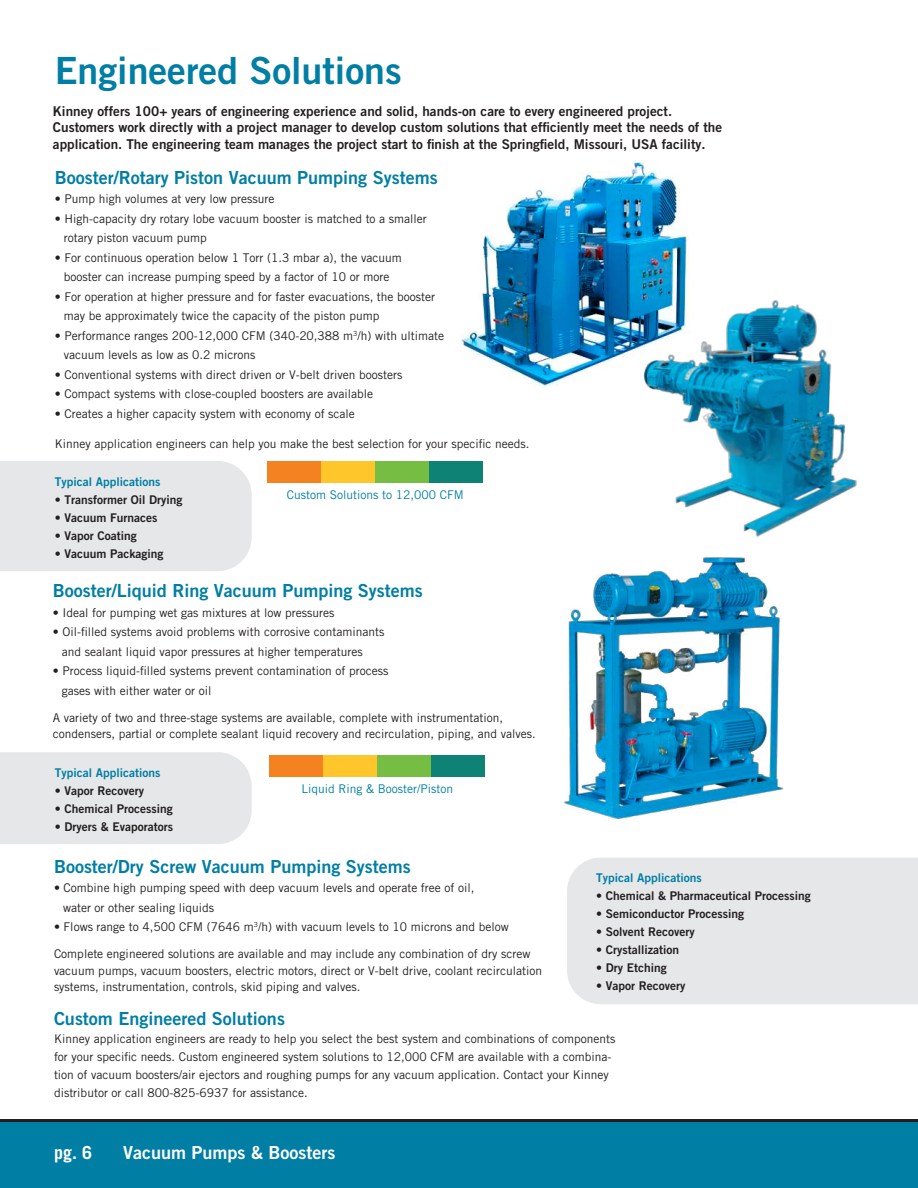
<style>
.page{position:relative;width:918px;height:1188px;background:#fff}
.page>*{position:absolute;margin:0;border:0;box-sizing:border-box;transform-origin:0 0}
.t1{font:37.5px "Trade Gothic LT Bold Two";color:#007ea4}
.t2{font:18px "Trade Gothic LT Bold Two";color:#007ea4}
.t3{font:18px "Trade Gothic LT Bold Two";color:#fff}
.t4{font:700 18px "Trade Gothic LT";color:#fff}
.t5{font:13.5px/16.5px "Trade Gothic LT Bold Two";color:#231f20}
.t6{font:12px/19.5px "Trade Gothic LT";color:#231f20}
.t7{font:12px "Trade Gothic LT Bold Two";color:#231f20}
.t8{font:12px "Trade Gothic LT Bold Two";color:#007ea4}
.t9{font:12px "Trade Gothic LT";color:#007ea4}
</style>
<div class="page">
<div style="left:0;top:1120px;width:918px;height:68px;background:#007ea4"></div>
<hr style="left:0;top:1119px;width:918px;height:3px;background:#231f20">
<img style="left:460px;top:160px;width:229px;height:225px">
<div style="left:0;top:461px;width:252px;height:110px;background:#e6e7e9"></div>
<div style="left:0;top:752px;width:252px;height:92px;background:#e6e7e9"></div>
<div style="left:567px;top:858px;width:351px;height:146px;background:#e6e7e9"></div>
<div style="left:267px;top:461px;width:54px;height:22px;background:#f58220"></div>
<div style="left:375px;top:461px;width:54px;height:22px;background:#75bd43"></div>
<div style="left:321px;top:461px;width:54px;height:22px;background:#fec62a"></div>
<div style="left:429px;top:461px;width:54px;height:22px;background:#0e8375"></div>
<div style="left:269px;top:755px;width:54px;height:22px;background:#f58220"></div>
<div style="left:377px;top:755px;width:54px;height:22px;background:#75bd43"></div>
<div style="left:323px;top:755px;width:54px;height:22px;background:#fec62a"></div>
<div style="left:431px;top:755px;width:54px;height:22px;background:#0e8375"></div>
<img style="left:632px;top:297px;width:225px;height:240px">
<img style="left:563px;top:556px;width:221px;height:263px">
<h1 class="t1" style="left:55px;top:47px;width:348px">Engineered Solutions</h1>
<p class="t5" style="left:53px;top:102px;width:671px">Kinney offers 100+ years of engineering experience and solid, hands-on care to every engineered project.<br>Customers work directly with a project manager to develop custom solutions that efficiently meet the needs of the application. The engineering team manages the project start to finish at the Springfield, Missouri, USA facility.</p>
<h2 class="t2" style="left:55px;top:166px;width:384px">Booster/Rotary Piston Vacuum Pumping Systems</h2>
<p class="t6" style="left:55px;top:189px;width:221px">• Pump high volumes at very low pressure</p>
<p class="t6" style="left:64px;top:209px;width:365px;text-indent:-9px">• High-capacity dry rotary lobe vacuum booster is matched to a smaller rotary piston vacuum pump</p>
<p class="t6" style="left:55px;top:248px;width:348px;text-align:center">• For continuous operation below 1 Torr (1.3 mbar a), the vacuum booster can increase pumping speed by a factor of 10 or more</p>
<p class="t6" style="left:64px;top:287px;width:373px;text-indent:-9px">• For operation at higher pressure and for faster evacuations, the booster may be approximately twice the capacity of the piston pump</p>
<p class="t6" style="left:64px;top:326px;width:382px;text-indent:-9px">• Performance ranges 200-12,000 CFM (340-20,388 m<sup>3</sup>/h) with ultimate vacuum levels as low as 0.2 microns</p>
<p class="t6" style="left:55px;top:365px;width:349px">• Conventional systems with direct driven or V-belt driven boosters</p>
<p class="t6" style="left:55px;top:384px;width:320px">• Compact systems with close-coupled boosters are available</p>
<p class="t6" style="left:55px;top:404px;width:302px">• Creates a higher capacity system with economy of scale</p>
<p class="t6" style="left:55px;top:434px;width:476px">Kinney application engineers can help you make the best selection for your specific needs.</p>
<p class="t8" style="left:55px;top:474px;width:107px">Typical Applications</p>
<p class="t7" style="left:55px;top:492px;width:129px">• Transformer Oil Drying</p>
<p class="t7" style="left:55px;top:510px;width:104px">• Vacuum Furnaces</p>
<p class="t7" style="left:55px;top:528px;width:83px">• Vapor Coating</p>
<p class="t7" style="left:55px;top:546px;width:110px">• Vacuum Packaging</p>
<p class="t9" style="left:287px;top:487px;width:178px">Custom Solutions to 12,000 CFM</p>
<h2 class="t2" style="left:53px;top:580px;width:372px">Booster/Liquid Ring Vacuum Pumping Systems</h2>
<p class="t6" style="left:53px;top:603px;width:283px">• Ideal for pumping wet gas mixtures at low pressures</p>
<p class="t6" style="left:62px;top:622px;width:324px;text-indent:-9px">• Oil-filled systems avoid problems with corrosive contaminants and sealant liquid vapor pressures at higher temperatures</p>
<p class="t6" style="left:62px;top:661px;width:328px;text-indent:-9px">• Process liquid-filled systems prevent contamination of process gases with either water or oil</p>
<p class="t6" style="left:53px;top:709px;width:484px;line-height:16.5px">A variety of two and three-stage systems are available, complete with instrumentation, condensers, partial or complete sealant liquid recovery and recirculation, piping, and valves.</p>
<p class="t8" style="left:55px;top:765px;width:107px">Typical Applications</p>
<p class="t7" style="left:55px;top:783px;width:91px">• Vapor Recovery</p>
<p class="t7" style="left:55px;top:801px;width:119px">• Chemical Processing</p>
<p class="t7" style="left:55px;top:819px;width:120px">• Dryers &amp; Evaporators</p>
<p class="t9" style="left:301px;top:781px;width:153px">Liquid Ring &amp; Booster/Piston</p>
<h2 class="t2" style="left:54px;top:855px;width:358px">Booster/Dry Screw Vacuum Pumping Systems</h2>
<p class="t6" style="left:63px;top:878px;width:413px;text-indent:-9px">• Combine high pumping speed with deep vacuum levels and operate free of oil, water or other sealing liquids</p>
<p class="t6" style="left:54px;top:917px;width:456px">• Flows range to 4,500 CFM (7646 m<sup>3</sup>/h) with vacuum levels to 10 microns and below</p>
<p class="t6" style="left:54px;top:945px;width:490px;line-height:16.5px">Complete engineered solutions are available and may include any combination of dry screw vacuum pumps, vacuum boosters, electric motors, direct or V-belt drive, coolant recirculation systems, instrumentation, controls, skid piping and valves.</p>
<h2 class="t2" style="left:54px;top:1008px;width:232px">Custom Engineered Solutions</h2>
<p class="t6" style="left:54px;top:1030px;width:563px;line-height:18px">Kinney application engineers are ready to help you select the best system and combinations of components for your specific needs. Custom engineered system solutions to 12,000 CFM are available with a combina&shy;tion of vacuum boosters/air ejectors and roughing pumps for any vacuum application. Contact your Kinney distributor or call 800-825-6937 for assistance.</p>
<p class="t8" style="left:596px;top:870px;width:107px">Typical Applications</p>
<p class="t7" style="left:596px;top:888px;width:216px">• Chemical &amp; Pharmaceutical Processing</p>
<p class="t7" style="left:596px;top:906px;width:149px">• Semiconductor Processing</p>
<p class="t7" style="left:596px;top:924px;width:100px">• Solvent Recovery</p>
<p class="t7" style="left:596px;top:942px;width:84px">• Crystallization</p>
<p class="t7" style="left:596px;top:960px;width:72px">• Dry Etching</p>
<p class="t7" style="left:596px;top:978px;width:91px">• Vapor Recovery</p>
<h2 class="t4" style="left:54px;top:1142px;width:40px">pg. 6</h2>
<h2 class="t3" style="left:123px;top:1141px;width:214px">Vacuum Pumps &amp; Boosters</h2>
</div>
